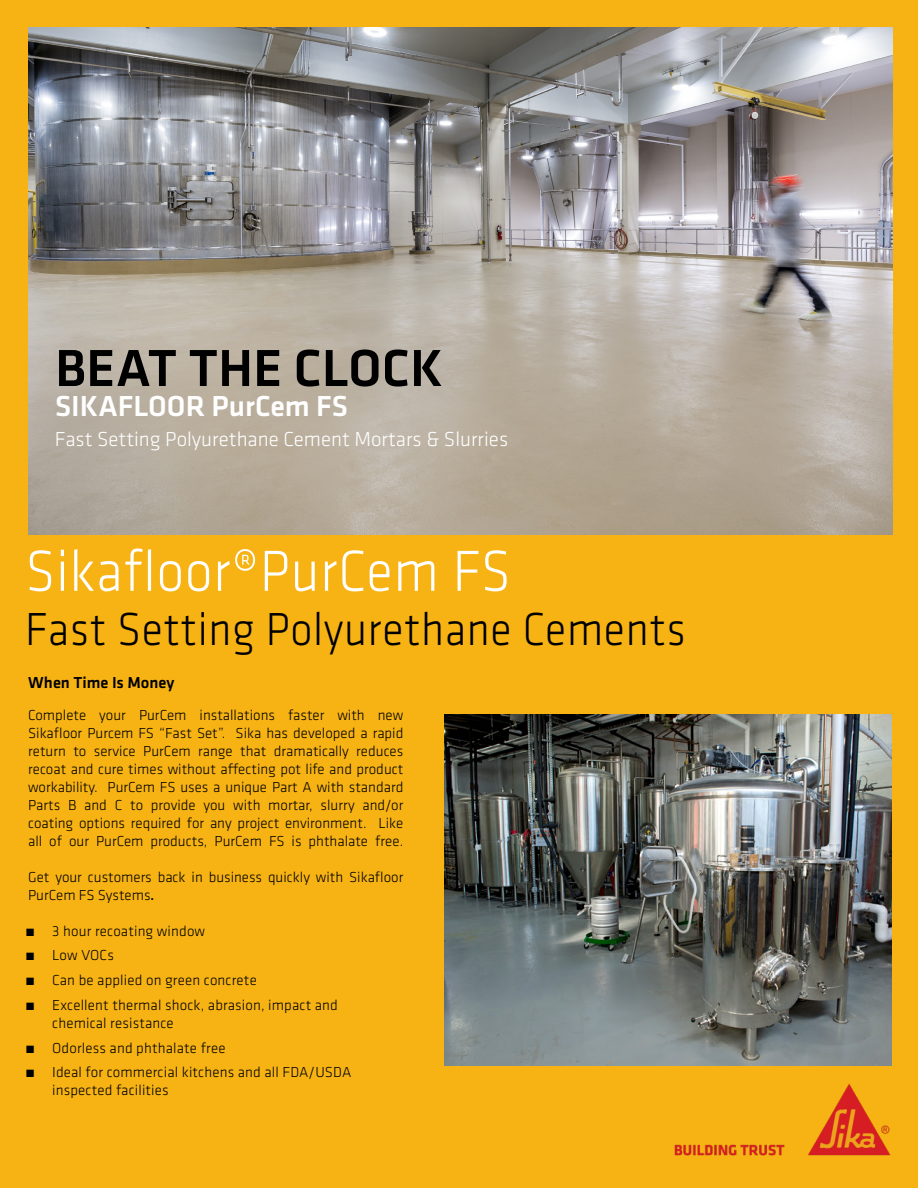
<style>
.page{position:relative;width:918px;height:1188px;background:#f7b314}
.page>*{position:absolute;margin:0;border:0;box-sizing:border-box;transform-origin:0 0}
.t1{font:300 60px "Klavika";letter-spacing:.015em;color:#fff;scale:.92 1}
.t2{font:500 54px "Klavika";color:#000}
.t3{font:300 48px "Klavika";letter-spacing:.015em;color:#000;scale:.92 1}
.t4{font:500 30px "Klavika";color:#fff}
.t5{font:300 21px "Klavika";color:#fff}
.t6{font:500 16.5px "Klavika";color:#000}
.t7{font:300 15px/18px "Klavika";letter-spacing:.01em;color:#000}
.s1{font-weight:500;font-size:13.5px}
</style>
<div class="page">
<img style="left:29px;top:27px;width:864px;height:507px">
<img style="left:674px;top:1084px;width:217px;height:72px">
<img style="left:445px;top:714px;width:446px;height:352px">
<h2 class="t2" style="left:55px;top:332px;width:390px">BEAT THE CLOCK</h2>
<h3 class="t4" style="left:55px;top:386px;width:295px">SIKAFLOOR PurCem FS</h3>
<h3 class="t5" style="left:55px;top:426px;width:455px">Fast Setting Polyurethane Cement Mortars &amp; Slurries</h3>
<h1 class="t1" style="left:25px;top:535px;width:529px">Sikafloor®PurCem FS</h1>
<h3 class="t3" style="left:25px;top:600px;width:719px">Fast Setting Polyurethane Cements</h3>
<p class="t6" style="left:28px;top:672px;width:148px">When Time Is Money</p>
<p class="t7" style="left:28px;top:706px;width:377px;text-align:justify">Complete your PurCem installations faster with new Sikafloor Purcem FS “Fast Set”. Sika has developed a rapid return to service PurCem range that dramatically reduces recoat and cure times without affecting pot life and product workability. PurCem FS uses a unique Part A with standard Parts B and C to provide you with mortar, slurry and/or coating options required for any project environment. Like all of our PurCem products, PurCem FS is phthalate free.</p>
<p class="t7" style="left:28px;top:868px;width:377px">Get your customers back in business quickly with Sikafloor<br>PurCem FS Systems<span class="s1">.</span></p>
<p class="t7" style="left:25px;top:918px;width:314px;line-height:24.8px">́ 3 hour recoating window<br>́ Low VOCs<br>́ Can be applied on green concrete<br>́ Excellent thermal shock, abrasion, impact and</p>
<p class="t7" style="left:25px;top:1010px;width:328px;line-height:24.8px;text-indent:27px">chemical resistance<br>́ Odorless and phthalate free<br>́ Ideal for commercial kitchens and all FDA/USDA</p>
<p class="t7" style="left:52px;top:1081px;width:118px">inspected facilities</p>
</div>
